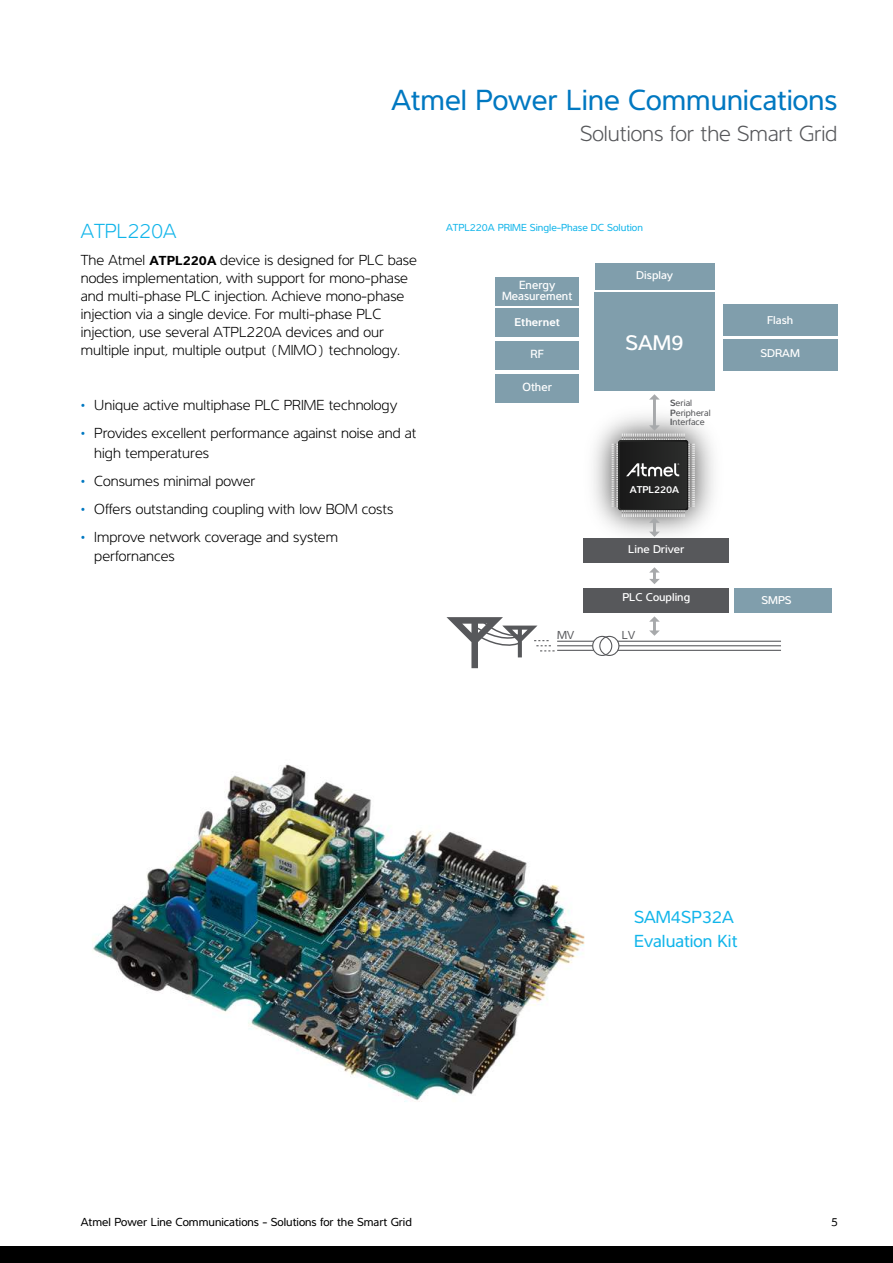
<style>
.page{position:relative;width:893px;height:1263px;background:#fff}
.page>*{position:absolute;margin:0;border:0;box-sizing:border-box;transform-origin:0 0}
.t1{font:30px "Interval";color:#0078c1}
.t2{font:300 22.5px "Interval";color:#57585b}
.t3{font:500 21.9px "Interval";color:#fff}
.t4{font:300 21px "Interval";color:#12b5ea}
.t5{font:18px/24px "Interval";color:#12b5ea}
.t6{font:300 15px/18px "Interval";color:#000}
.t7{font:500 12.15px/10.6px "Interval";color:#fff;text-align:center;scale:.96 1}
.t8{font:12px "Interval";color:#000}
.t9{font:12px "Interval";color:#57585b}
.t10{font:500 11.7px "Interval";color:#fff}
.t11{font:600 11.7px "Interval";color:#fff}
.t12{font:10.5px "Interval";color:#12b5ea}
.t13{font:600 10.2px "Interval";color:#fff}
.t14{font:9.3px/9.3px "Interval";color:#57585b}
.s1{font-weight:700;font-size:13.5px}
.s2{color:#0078c1}
.s3{font-weight:600}
</style>
<div class="page">
<div style="left:0;top:1247px;width:893px;height:16px;background:#000"></div>
<div style="left:594px;top:292px;width:121px;height:99px;background:#809eac"></div>
<img style="left:583px;top:415px;width:146px;height:139px">
<div style="left:584px;top:539px;width:145px;height:24px;background:#57585b"></div>
<div style="left:584px;top:588px;width:145px;height:24px;background:#57585b"></div>
<div style="left:723px;top:304px;width:114px;height:32px;background:#809eac"></div>
<div style="left:723px;top:339px;width:114px;height:32px;background:#809eac"></div>
<div style="left:734px;top:588px;width:98px;height:24px;background:#809eac"></div>
<hr style="left:557px;top:641px;width:37px;height:1px;background:#57585b">
<hr style="left:557px;top:645px;width:36px;height:1px;background:#57585b">
<hr style="left:557px;top:650px;width:37px;height:1px;background:#57585b">
<hr style="left:618px;top:641px;width:163px;height:1px;background:#57585b">
<hr style="left:619px;top:645px;width:162px;height:1px;background:#57585b">
<hr style="left:618px;top:650px;width:163px;height:1px;background:#57585b">
<div style="left:592px;top:636px;width:20px;height:20px;border:1px solid #57585b;border-radius:50%"></div>
<div style="left:599px;top:636px;width:20px;height:20px;border:1px solid #57585b;border-radius:50%"></div>
<svg style="left:446px;top:617px;width:109px;height:51px"></svg>
<hr style="left:653px;top:399px;width:3px;height:27px;background:#a7a9ab">
<svg style="left:649px;top:394px;width:11px;height:6px"></svg>
<svg style="left:612px;top:425px;width:83px;height:112px;background:#777"></svg>
<svg style="left:649px;top:616px;width:11px;height:20px"></svg>
<div style="left:496px;top:277px;width:83px;height:29px;background:#809eac"></div>
<div style="left:496px;top:308px;width:83px;height:29px;background:#809eac"></div>
<div style="left:496px;top:375px;width:83px;height:28px;background:#809eac"></div>
<div style="left:496px;top:341px;width:83px;height:29px;background:#809eac"></div>
<svg style="left:649px;top:567px;width:11px;height:17px"></svg>
<div style="left:595px;top:263px;width:119px;height:27px;background:#809eac"></div>
<img style="left:93px;top:764px;width:492px;height:338px">
<h1 class="t1" style="left:391px;top:82px;width:447px">Atmel Power Line Communications</h1>
<h2 class="t2" style="left:580px;top:120px;width:259px">Solutions for the Smart Grid</h2>
<h3 class="t4" style="left:81px;top:219px;width:97px">ATPL220A</h3>
<p class="t6" style="left:81px;top:251px;width:338px">The Atmel <span class="s1">ATPL220A</span> device is designed for PLC base nodes implementation, with support for mono-phase and multi-phase PLC injection. Achieve mono-phase injection via a single device. For multi-phase PLC injection, use several ATPL220A devices and our multiple input, multiple output (MIMO) technology.</p>
<p class="t6" style="left:81px;top:396px;width:318px"><span class="s2">•</span> Unique active multiphase PLC PRIME technology</p>
<p class="t6" style="left:94px;top:423px;width:324px;line-height:19.5px;text-indent:-14px"><span class="s2">•</span> Provides excellent performance against noise and at high temperatures</p>
<p class="t6" style="left:81px;top:471px;width:176px"><span class="s2">•</span> Consumes minimal power</p>
<p class="t6" style="left:81px;top:499px;width:314px"><span class="s2">•</span> Offers outstanding coupling with low BOM costs</p>
<p class="t6" style="left:94px;top:527px;width:245px;line-height:19.5px;text-indent:-14px"><span class="s2">•</span> Improve network coverage and system perfornances</p>
<p class="t12" style="left:446px;top:224px;width:198px">ATPL220A PRIME Single-Phase DC Solution</p>
<p class="t7" style="left:502px;top:281px;width:75px">Energy<br>Measurement</p>
<p class="t11" style="left:514px;top:315px;width:47px">Ethernet</p>
<p class="t7" style="left:530px;top:350px;width:16px">RF</p>
<p class="t7" style="left:522px;top:383px;width:32px">Other</p>
<p class="t10" style="left:636px;top:271px;width:38px">Display</p>
<h3 class="t3" style="left:626px;top:335px;width:60px">SAM9</h3>
<p class="t14" style="left:670px;top:399px;width:42px"><span class="s3">S</span>erial<br><span class="s3">P</span>eripheral<br><span class="s3">I</span>nterface</p>
<p class="t13" style="left:630px;top:484px;width:51px">ATPL220A</p>
<p class="t10" style="left:767px;top:316px;width:28px">Flash</p>
<p class="t10" style="left:760px;top:349px;width:41px">SDRAM</p>
<p class="t9" style="left:557px;top:630px;width:18px">MV</p>
<p class="t10" style="left:628px;top:545px;width:58px">Line Driver</p>
<p class="t10" style="left:622px;top:593px;width:69px">PLC Coupling</p>
<p class="t10" style="left:761px;top:596px;width:32px">SMPS</p>
<p class="t9" style="left:622px;top:630px;width:15px">LV</p>
<p class="t5" style="left:634px;top:906px;width:105px">SAM4SP32A<br>Evaluation Kit</p>
<p class="t8" style="left:81px;top:1215px;width:333px">Atmel Power Line Communications - Solutions for the Smart Grid</p>
<p class="t8" style="left:831px;top:1217px;width:8px">5</p>
</div>
